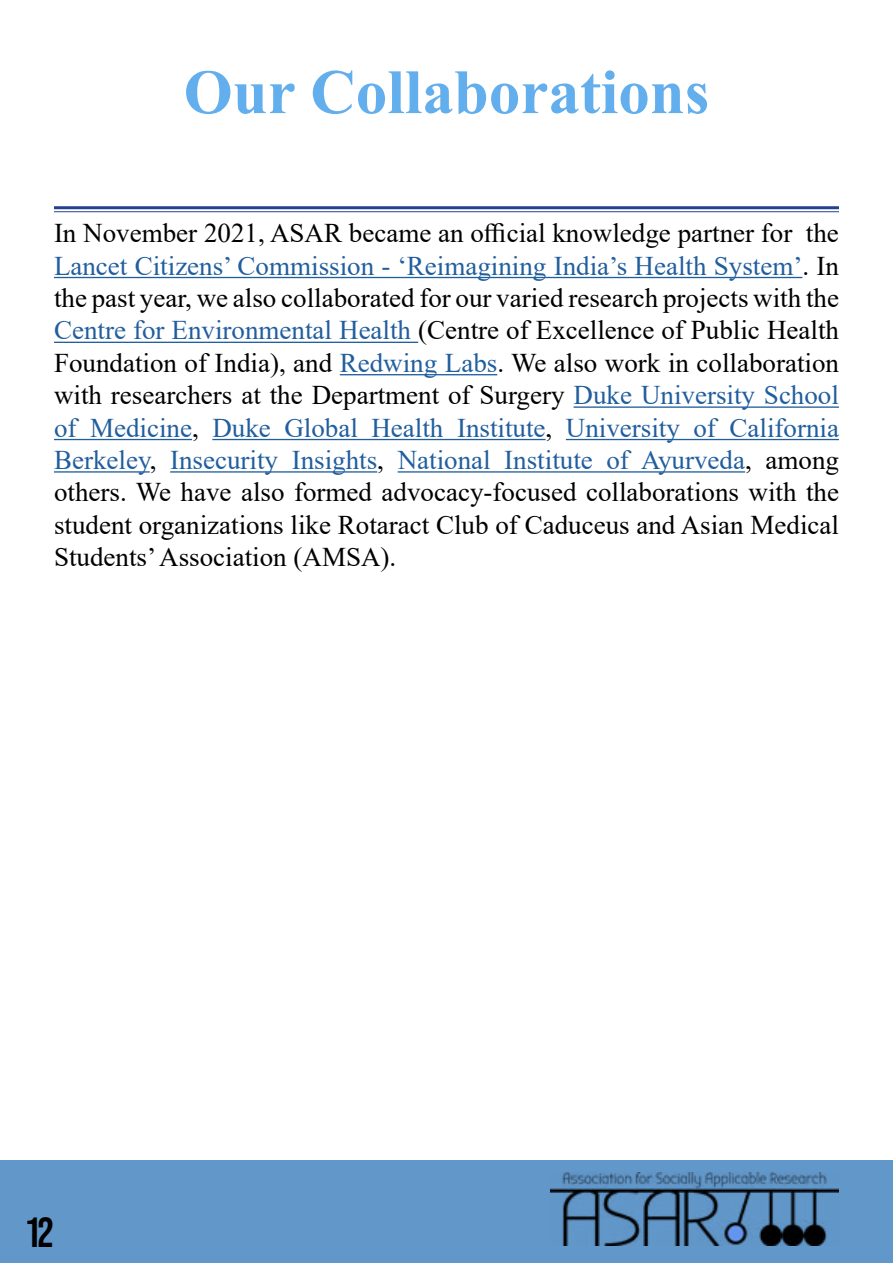
<style>
.page{position:relative;width:893px;height:1263px;background:#fff}
.page>*{position:absolute;margin:0;border:0;box-sizing:border-box;transform-origin:0 0}
.t1{font:700 63px "Times New Roman";color:#63afed}
.t2{font:42px "Bebas Neue";color:#000}
.t3{font:27px/32.4px "Times New Roman";color:#000;text-align:justify}
.s1{color:#215e9e}
</style>
<div class="page">
<div style="left:0;top:1160px;width:893px;height:103px;background:#6297c9"></div>
<hr style="left:54px;top:206px;width:785px;height:3px;background:#25408f">
<hr style="left:54px;top:211px;width:785px;height:1px;background:#25408f">
<img style="left:551px;top:1172px;width:288px;height:74px">
<hr style="left:54px;top:277px;width:748px;height:1px;background:#215e9e">
<hr style="left:54px;top:342px;width:364px;height:1px;background:#215e9e">
<hr style="left:340px;top:374px;width:157px;height:1px;background:#215e9e">
<hr style="left:574px;top:406px;width:265px;height:2px;background:#215e9e">
<hr style="left:54px;top:439px;width:138px;height:1px;background:#215e9e">
<hr style="left:212px;top:439px;width:334px;height:1px;background:#215e9e">
<hr style="left:566px;top:439px;width:273px;height:1px;background:#215e9e">
<hr style="left:54px;top:471px;width:96px;height:2px;background:#215e9e">
<hr style="left:170px;top:471px;width:207px;height:2px;background:#215e9e">
<hr style="left:398px;top:471px;width:347px;height:2px;background:#215e9e">
<h1 class="t1" style="left:184px;top:47px;width:527px">Our Collaborations</h1>
<p class="t3" style="left:54px;top:216px;width:786px">In November 2021, ASAR became an official knowledge partner for the <span class="s1">Lancet Citizens’ Commission - ‘Reimagining India’s Health System’</span>. In the past year, we also collaborated for our varied research projects with the <span class="s1">Centre for Environmental Health</span> (Centre of Excellence of Public Health Foundation of India), and <span class="s1">Redwing Labs</span>. We also work in collaboration with researchers at the Department of Surgery <span class="s1">Duke University School of Medicine</span>, <span class="s1">Duke Global Health Institute</span>, <span class="s1">University of California Berkeley</span>, <span class="s1">Insecurity Insights</span>, <span class="s1">National Institute of Ayurveda</span>, among others. We have also formed advocacy-focused collaborations with the student organizations like Rotaract Club of Caduceus and Asian Medical Students’ Association (AMSA).</p>
<h2 class="t2" style="left:24px;top:1208px;width:31px">12</h2>
</div>
